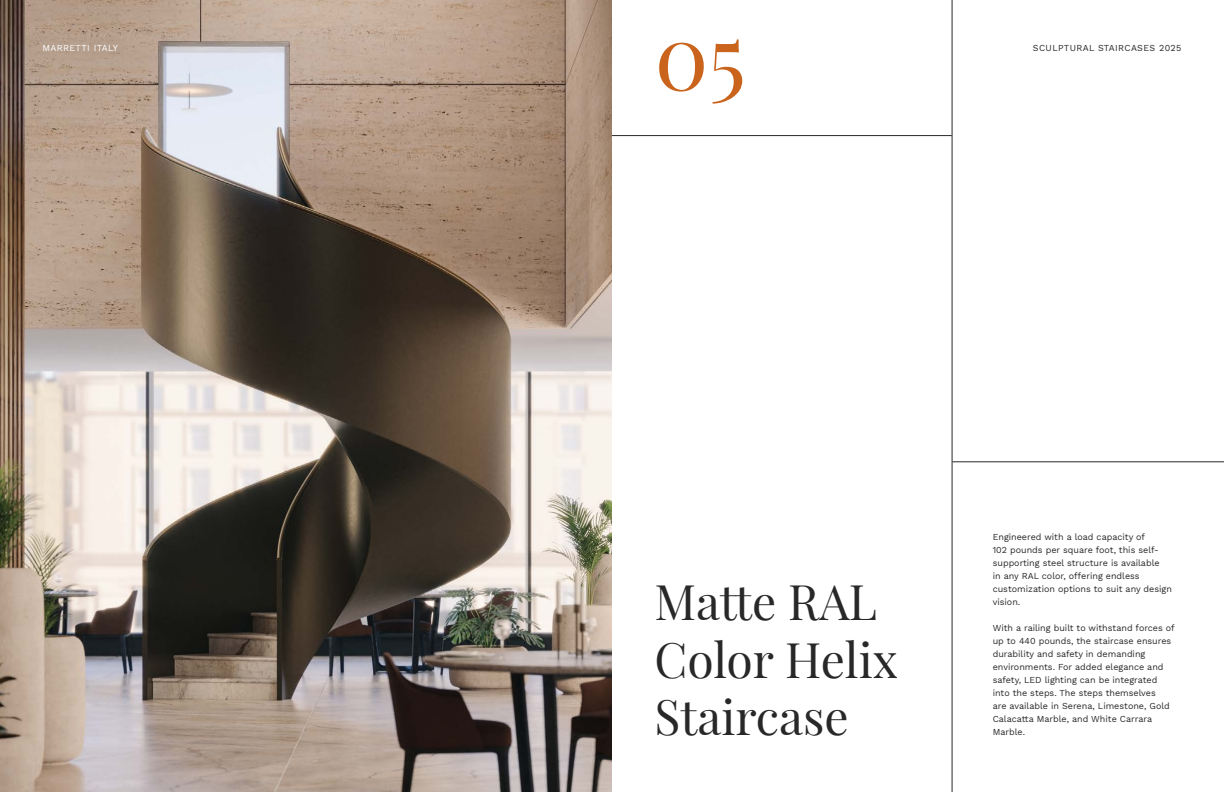
<style>
.page{position:relative;width:1224px;height:792px;background:#fff}
.page>*{position:absolute;margin:0;border:0;box-sizing:border-box;transform-origin:0 0}
.t1{font:90px "Playfair Display";color:#ca641d}
.t2{font:48px/57.6px "Playfair Display";color:#282829}
.t3{font:9px/13px "Work Sans";color:#282829}
.t4{font:9px "Work Sans";letter-spacing:.04em;color:#282829}
.t5{font:9px "Work Sans";letter-spacing:.04em;color:#fff}
</style>
<div class="page">
<img style="left:0;top:0;width:612px;height:792px">
<hr style="left:952px;top:462px;width:272px;height:1px;background:#282829">
<hr style="left:612px;top:135px;width:340px;height:1px;background:#282829">
<hr style="left:952px;top:0;width:1px;height:792px;background:#282829">
<h1 class="t1" style="left:655px;top:-14px;width:93px">05</h1>
<p class="t5" style="left:43px;top:41px;width:77px">MARRETTI ITALY</p>
<p class="t4" style="left:1033px;top:41px;width:150px">SCULPTURAL STAIRCASES 2025</p>
<h2 class="t2" style="left:655px;top:569px;width:245px">Matte RAL<br>Color Helix<br>Staircase</h2>
<p class="t3" style="left:993px;top:530px;width:181px">Engineered with a load capacity of<br>102 pounds per square foot, this self&shy;supporting steel structure is available<br>in any RAL color, offering endless customization options to suit any design vision.</p>
<p class="t3" style="left:993px;top:621px;width:184px">With a railing built to withstand forces of up to 440 pounds, the staircase ensures durability and safety in demanding environments. For added elegance and safety, LED lighting can be integrated into the steps. The steps themselves<br>are available in Serena, Limestone, Gold Calacatta Marble, and White Carrara Marble.</p>
</div>
